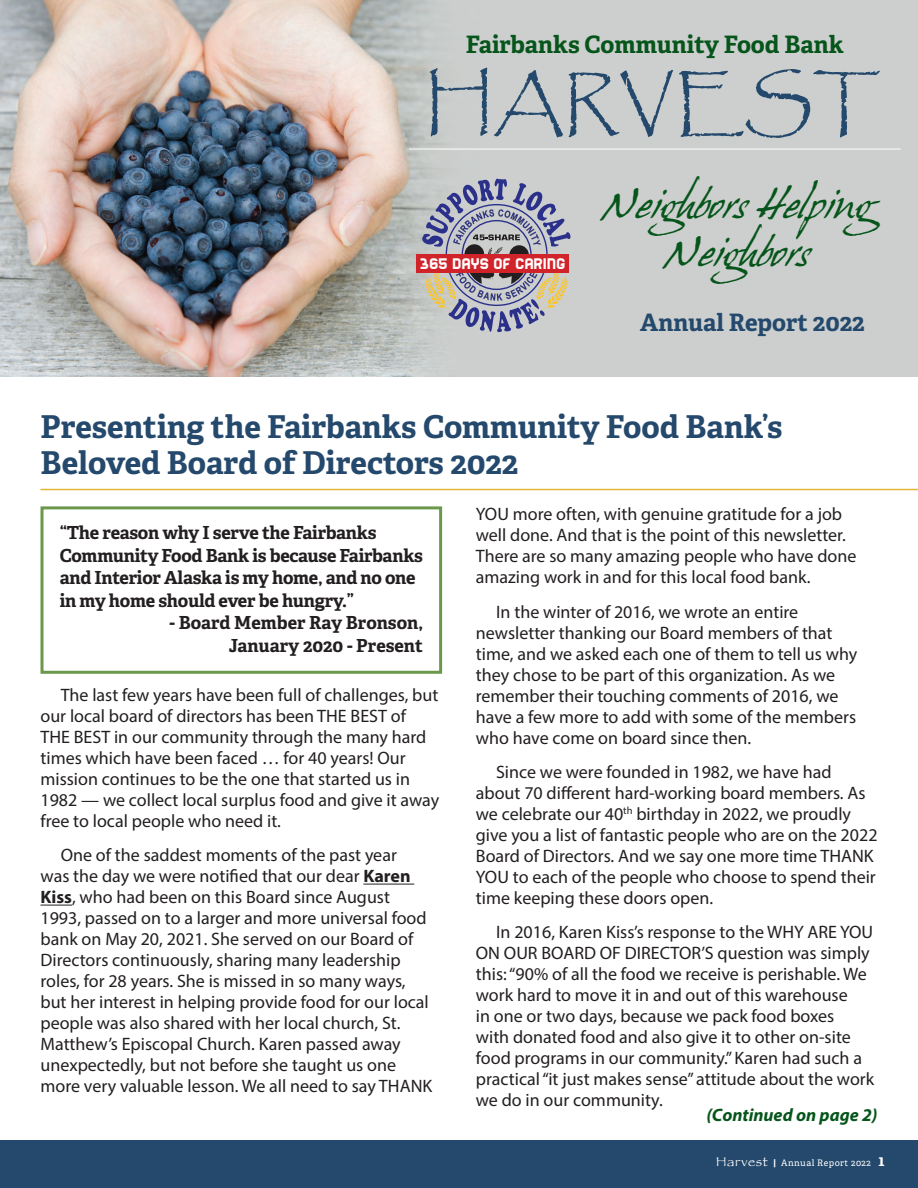
<style>
.page{position:relative;width:918px;height:1188px;background:#fff}
.page>*{position:absolute;margin:0;border:0;box-sizing:border-box;transform-origin:0 0}
.t1{font:37.5px/48px "Hans Hand";color:#06551b;text-align:center}
.t2{font:700 31.5px/36px "Adelle Basic";color:#24496c}
.t3{font:700 24px "Adelle Basic";color:#06551b}
.t4{font:700 24px "Adelle Basic";letter-spacing:-.005em;color:#24496c}
.t5{font:18px/21px "Myriad Pro";color:#231f20}
.t6{font:700 18px/22.5px "Adelle Basic";letter-spacing:-.015em;color:#231f20}
.t7{font:italic 700 18px "Myriad Pro";color:#06551b}
.t8{font:17.85px "Bender Solid";color:#fff}
.t9{font:9px "Adelle";letter-spacing:.05em;color:#fff}
.s1{font-weight:700}
.s2{font-family:"Papyrus";font-size:13.5px}
.s3{font-weight:700;font-size:15px}
</style>
<div class="page">
<div style="left:0;top:1140px;width:918px;height:48px;background:#24496c"></div>
<div style="left:0;top:0;width:918px;height:377px;background:#cccfcd"></div>
<img style="left:0;top:0;width:480px;height:377px">
<svg style="left:430px;top:68px;width:450px;height:70px"></svg>
<hr style="left:409px;top:149px;width:492px;height:1px;background:#fff">
<svg style="left:422px;top:179px;width:149px;height:153px"></svg>
<div style="left:416px;top:254px;width:153px;height:19px;background:#d1232a"></div>
<hr style="left:363px;top:884px;width:51px;height:1px;background:#231f20">
<hr style="left:40px;top:905px;width:32px;height:1px;background:#231f20">
<svg style="left:40px;top:506px;width:403px;height:168px"></svg>
<hr style="left:40px;top:489px;width:878px;height:1px;background:#e5b53a">
<h3 class="t3" style="left:466px;top:30px;width:379px">Fairbanks Community Food Bank</h3>
<p class="t8" style="left:420px;top:254px;width:147px">365 DAYS OF CARING</p>
<h1 class="t1" style="left:604px;top:181px;width:290px">Neighbors Helping<br>Neighbors</h1>
<h3 class="t4" style="left:640px;top:308px;width:226px">Annual Report 2022</h3>
<h2 class="t2" style="left:40px;top:409px;width:744px">Presenting the Fairbanks Community Food Bank’s<br>Beloved Board of Directors 2022</h2>
<p class="t6" style="left:60px;top:522px;width:365px">“The reason why I serve the Fairbanks Community Food Bank is because Fairbanks and Interior Alaska is my home, and no one in my home should ever be hungry.”</p>
<p class="t6" style="left:170px;top:612px;width:255px;text-align:right">- Board Member Ray Bronson,<br>January 2020 - Present</p>
<p class="t5" style="left:40px;top:684px;width:400px;text-indent:20px">The last few years have been full of challenges, but our local board of directors has been THE BEST of THE BEST in our community through the many hard times which have been faced … for 40 years! Our mission continues to be the one that started us in 1982 — we collect local surplus food and give it away free to local people who need it.</p>
<p class="t5" style="left:40px;top:845px;width:393px;text-indent:20px">One of the saddest moments of the past year<br>was the day we were notified that our dear <span class="s1">Karen Kiss</span>, who had been on this Board since August 1993, passed on to a larger and more universal food bank on May 20, 2021. She served on our Board of Directors continuously, sharing many leadership roles, for 28 years. She is missed in so many ways, but her interest in helping provide food for our local people was also shared with her local church, St.<br>Matthew’s Episcopal Church. Karen passed away unexpectedly, but not before she taught us one more very valuable lesson. We all need to say THANK</p>
<p class="t5" style="left:476px;top:503px;width:382px">YOU more often, with genuine gratitude for a job well done. And that is the point of this newsletter.<br>There are so many amazing people who have done amazing work in and for this local food bank.</p>
<p class="t5" style="left:476px;top:601px;width:383px;text-indent:20px">In the winter of 2016, we wrote an entire newsletter thanking our Board members of that time, and we asked each one of them to tell us why they chose to be part of this organization. As we remember their touching comments of 2016, we have a few more to add with some of the members who have come on board since then.</p>
<p class="t5" style="left:476px;top:761px;width:403px;text-indent:20px">Since we were founded in 1982, we have had about 70 different hard-working board members. As we celebrate our 40<sup>th</sup> birthday in 2022, we proudly give you a list of fantastic people who are on the 2022<br>Board of Directors. And we say one more time THANK YOU to each of the people who choose to spend their time keeping these doors open.</p>
<p class="t5" style="left:476px;top:922px;width:400px;text-indent:20px">In 2016, Karen Kiss’s response to the WHY ARE YOU ON OUR BOARD OF DIRECTOR’S question was simply this: “90% of all the food we receive is perishable. We work hard to move it in and out of this warehouse<br>in one or two days, because we pack food boxes<br>with donated food and also give it to other on-site food programs in our community.” Karen had such a practical “it just makes sense” attitude about the work we do in our community.</p>
<p class="t7" style="left:707px;top:1103px;width:172px">(Continued on page 2)</p>
<p class="t9" style="left:716px;top:1158px;width:170px"><span class="s2">Harvest</span> <span class="s1">|</span> Annual Report 2022 <span class="s3">1</span></p>
</div>
